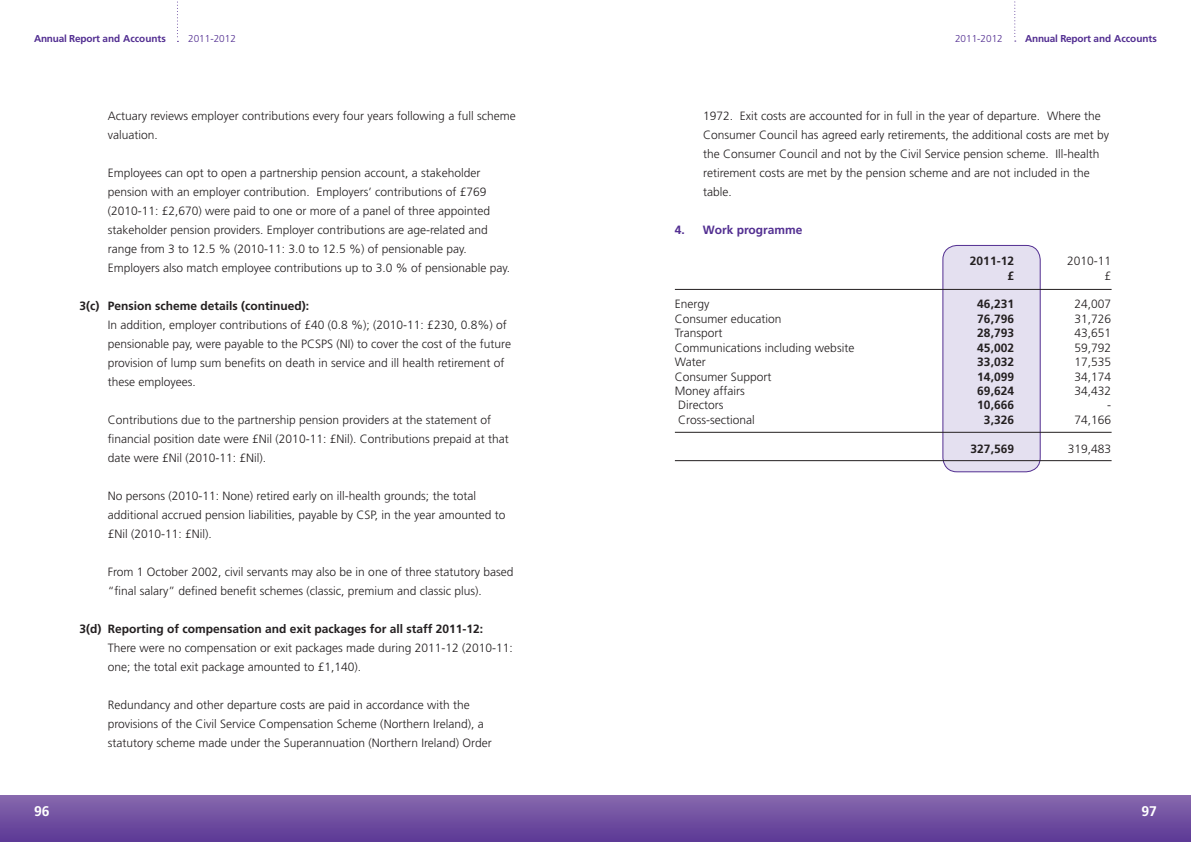
<style>
.page{position:relative;width:1191px;height:842px;background:#fff}
.page>*{position:absolute;margin:0;border:0;box-sizing:border-box;transform-origin:0 0}
.t1{font:700 14px "Frutiger";color:#fff}
.t2{font:300 12px/19px "Frutiger";color:#231f20}
.t3{font:700 12px "Frutiger";color:#231f20}
.t4{font:700 12px "Frutiger";color:#522e91}
.t5{font:700 10px "Frutiger";letter-spacing:-.02em;color:#522e91}
.t6{font:300 10px "Frutiger";color:#522e91}
</style>
<div class="page">
<svg style="left:177px;top:1px;width:1px;height:41px"></svg>
<svg style="left:1014px;top:1px;width:1px;height:41px"></svg>
<div style="left:0;top:795px;width:1191px;height:47px;background:linear-gradient(to bottom,#8769ad,#5b3895)"></div>
<div style="left:943px;top:245px;width:97px;height:227px;background:#e4e0f0;border-radius:14px"></div>
<div style="left:942px;top:245px;width:98px;height:227px;border:1px solid #522e91;border-radius:14px"></div>
<hr style="left:675px;top:432px;width:436px;height:1px;background:#231f20">
<hr style="left:675px;top:289px;width:436px;height:1px;background:#231f20">
<hr style="left:675px;top:460px;width:436px;height:1px;background:#231f20">
<p class="t5" style="left:34px;top:32px;width:133px">Annual Report and Accounts</p>
<p class="t6" style="left:188px;top:33px;width:49px">2011-2012</p>
<p class="t6" style="left:955px;top:32px;width:49px">2011-2012</p>
<p class="t5" style="left:1025px;top:32px;width:133px">Annual Report and Accounts</p>
<p class="t2" style="left:108px;top:106px;width:409px">Actuary reviews employer contributions every four years following a full scheme valuation.</p>
<p class="t2" style="left:108px;top:163px;width:404px">Employees can opt to open a partnership pension account, a stakeholder pension with an employer contribution. Employers’ contributions of £769 (2010-11: £2,670) were paid to one or more of a panel of three appointed stakeholder pension providers. Employer contributions are age-related and range from 3 to 12.5 % (2010-11: 3.0 to 12.5 %) of pensionable pay.<br>Employers also match employee contributions up to 3.0 % of pensionable pay.</p>
<p class="t3" style="left:79px;top:298px;width:231px">3(c) Pension scheme details (continued):</p>
<p class="t2" style="left:108px;top:315px;width:405px">In addition, employer contributions of £40 (0.8 %); (2010-11: £230, 0.8%) of pensionable pay, were payable to the PCSPS (NI) to cover the cost of the future provision of lump sum benefits on death in service and ill health retirement of these employees.</p>
<p class="t2" style="left:108px;top:410px;width:403px">Contributions due to the partnership pension providers at the statement of financial position date were £Nil (2010-11: £Nil). Contributions prepaid at that date were £Nil (2010-11: £Nil).</p>
<p class="t2" style="left:108px;top:486px;width:399px">No persons (2010-11: None) retired early on ill-health grounds; the total additional accrued pension liabilities, payable by CSP, in the year amounted to £Nil (2010-11: £Nil).</p>
<p class="t2" style="left:108px;top:562px;width:407px">From 1 October 2002, civil servants may also be in one of three statutory based “final salary” defined benefit schemes (classic, premium and classic plus).</p>
<p class="t3" style="left:79px;top:621px;width:405px">3(d) Reporting of compensation and exit packages for all staff 2011-12:</p>
<p class="t2" style="left:108px;top:638px;width:407px">There were no compensation or exit packages made during 2011-12 (2010-11: one; the total exit package amounted to £1,140).</p>
<p class="t2" style="left:108px;top:695px;width:385px">Redundancy and other departure costs are paid in accordance with the provisions of the Civil Service Compensation Scheme (Northern Ireland), a statutory scheme made under the Superannuation (Northern Ireland) Order</p>
<p class="t2" style="left:703px;top:106px;width:407px">1972. Exit costs are accounted for in full in the year of departure. Where the Consumer Council has agreed early retirements, the additional costs are met by the Consumer Council and not by the Civil Service pension scheme. Ill-health retirement costs are met by the pension scheme and are not included in the table.</p>
<p class="t4" style="left:675px;top:222px;width:129px">4. Work programme</p>
<p class="t3" style="left:970px;top:254px;width:46px">2011-12</p>
<p class="t2" style="left:1067px;top:252px;width:46px">2010-11</p>
<p class="t3" style="left:1007px;top:268px;width:8px">£</p>
<p class="t2" style="left:1104px;top:266px;width:8px">£</p>
<p class="t2" style="left:675px;top:295px;width:36px">Energy</p>
<p class="t3" style="left:977px;top:297px;width:38px">46,231</p>
<p class="t2" style="left:1074px;top:295px;width:38px">24,007</p>
<p class="t2" style="left:675px;top:309px;width:108px">Consumer education</p>
<p class="t3" style="left:977px;top:312px;width:38px">76,796</p>
<p class="t2" style="left:1074px;top:309px;width:38px">31,726</p>
<p class="t2" style="left:675px;top:324px;width:49px">Transport</p>
<p class="t3" style="left:977px;top:326px;width:38px">28,793</p>
<p class="t2" style="left:1074px;top:324px;width:38px">43,651</p>
<p class="t2" style="left:675px;top:338px;width:181px">Communications including website</p>
<p class="t3" style="left:977px;top:340px;width:38px">45,002</p>
<p class="t2" style="left:1074px;top:338px;width:38px">59,792</p>
<p class="t2" style="left:675px;top:353px;width:32px">Water</p>
<p class="t3" style="left:977px;top:355px;width:38px">33,032</p>
<p class="t2" style="left:1074px;top:353px;width:38px">17,535</p>
<p class="t2" style="left:675px;top:367px;width:98px">Consumer Support</p>
<p class="t3" style="left:977px;top:369px;width:38px">14,099</p>
<p class="t2" style="left:1074px;top:367px;width:38px">34,174</p>
<p class="t2" style="left:675px;top:381px;width:71px">Money affairs</p>
<p class="t3" style="left:977px;top:384px;width:38px">69,624</p>
<p class="t2" style="left:1074px;top:381px;width:38px">34,432</p>
<p class="t2" style="left:678px;top:396px;width:47px">Directors</p>
<p class="t3" style="left:977px;top:398px;width:38px">10,666</p>
<p class="t2" style="left:1107px;top:396px;width:5px">-</p>
<p class="t2" style="left:678px;top:410px;width:78px">Cross-sectional</p>
<p class="t3" style="left:984px;top:412px;width:32px">3,326</p>
<p class="t2" style="left:1074px;top:410px;width:38px">74,166</p>
<p class="t3" style="left:970px;top:441px;width:45px">327,569</p>
<p class="t2" style="left:1067px;top:439px;width:45px">319,483</p>
<p class="t1" style="left:34px;top:802px;width:17px">96</p>
<p class="t1" style="left:1141px;top:802px;width:17px">97</p>
</div>
